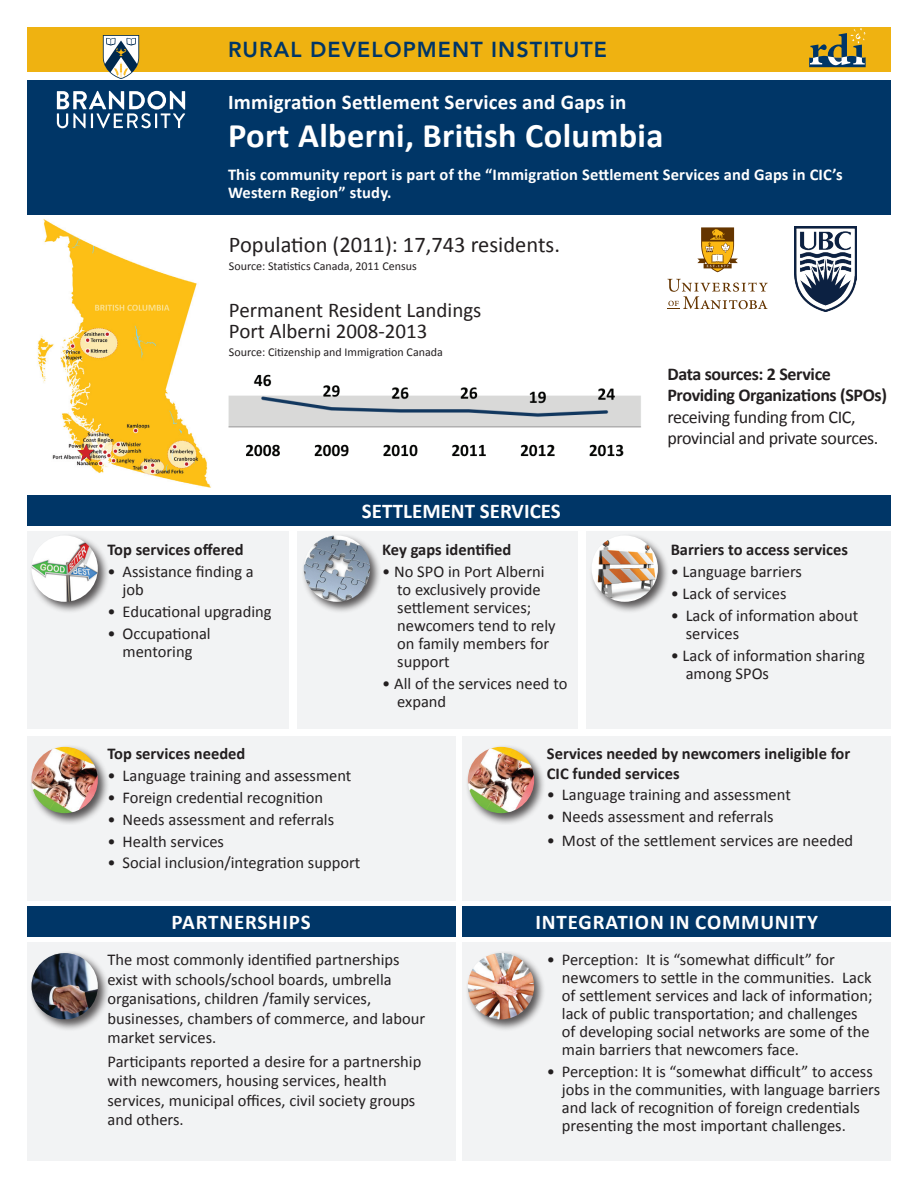
<style>
.page{position:relative;width:918px;height:1188px;background:#fff}
.page>*{position:absolute;margin:0;border:0;box-sizing:border-box;transform-origin:0 0}
.t1{font:700 34.5px "Calibri";letter-spacing:.01em;color:#fff}
.t2{font:22.5px "Calibri";color:#231f20}
.t3{font:800 21.45px "Avenir LT Std";letter-spacing:.05em;color:#003667}
.t4{font:700 21px "Calibri";letter-spacing:.01em;color:#fff}
.t5{font:21px/21px "Calibri";color:#231f20}
.t6{font:700 21px "Calibri";letter-spacing:.04em;color:#fff}
.t7{font:18px/21.6px "Calibri";letter-spacing:-.02em;color:#231f20}
.t8{font:700 18px/21.6px "Calibri";letter-spacing:-.02em;color:#231f20}
.t9{font:16.5px/18px "Calibri";color:#231f20}
.t10{font:700 16.5px/19.5px "Calibri";color:#231f20}
.t11{font:700 16.5px/18px "Calibri";letter-spacing:.01em;color:#fff}
.t12{font:12px "Calibri";color:#231f20}
</style>
<div class="page">
<img style="left:37px;top:219px;width:174px;height:269px">
<div style="left:27px;top:532px;width:261px;height:197px;background:#f2f3f4"></div>
<div style="left:297px;top:532px;width:281px;height:197px;background:#f2f3f4"></div>
<div style="left:586px;top:532px;width:305px;height:197px;background:#f2f3f4"></div>
<div style="left:27px;top:737px;width:428px;height:164px;background:#f2f3f4"></div>
<div style="left:463px;top:737px;width:428px;height:164px;background:#f2f3f4"></div>
<div style="left:27px;top:942px;width:428px;height:219px;background:#f2f3f4"></div>
<div style="left:463px;top:942px;width:428px;height:219px;background:#f2f3f4"></div>
<div style="left:27px;top:80px;width:864px;height:134px;background:#003667"></div>
<div style="left:27px;top:27px;width:864px;height:45px;background:#efb211"></div>
<svg style="left:103px;top:35px;width:36px;height:44px;background:#a2abab"></svg>
<svg style="left:57px;top:91px;width:128px;height:37px"></svg>
<svg style="left:809px;top:28px;width:57px;height:39px"></svg>
<div style="left:27px;top:495px;width:864px;height:31px;background:#003667"></div>
<div style="left:27px;top:906px;width:428px;height:31px;background:#003667"></div>
<div style="left:463px;top:906px;width:428px;height:31px;background:#003667"></div>
<div style="left:29px;top:533px;width:81px;height:81px;background:#231f20;opacity:.75"></div>
<img style="left:32px;top:535px;width:66px;height:67px;border-radius:33px">
<div style="left:29px;top:744px;width:81px;height:81px;background:#231f20;opacity:.75"></div>
<img style="left:32px;top:747px;width:66px;height:66px;border-radius:33px">
<div style="left:465px;top:744px;width:81px;height:81px;background:#231f20;opacity:.75"></div>
<img style="left:468px;top:747px;width:66px;height:66px;border-radius:33px">
<div style="left:29px;top:951px;width:81px;height:80px;background:#231f20;opacity:.75"></div>
<img style="left:32px;top:953px;width:66px;height:66px">
<div style="left:465px;top:951px;width:81px;height:80px;background:#231f20;opacity:.75"></div>
<img style="left:468px;top:953px;width:66px;height:66px;border-radius:33px">
<div style="left:589px;top:533px;width:81px;height:81px;background:#231f20;opacity:.75"></div>
<img style="left:592px;top:535px;width:66px;height:67px;border-radius:33px">
<div style="left:301px;top:533px;width:81px;height:81px;background:#231f20;opacity:.75"></div>
<img style="left:304px;top:535px;width:66px;height:67px;border-radius:33px">
<img style="left:228px;top:374px;width:413px;height:83px">
<img style="left:795px;top:227px;width:62px;height:84px">
<svg style="left:667px;top:279px;width:101px;height:30px"></svg>
<svg style="left:697px;top:227px;width:41px;height:46px"></svg>
<div style="left:78px;top:444px;width:17px;height:18px;background:#231f20;opacity:.75"></div>
<svg style="left:78px;top:444px;width:16px;height:17px"></svg>
<h3 class="t3" style="left:228px;top:37px;width:381px">RURAL DEVELOPMENT INSTITUTE</h3>
<p class="t4" style="left:228px;top:89px;width:400px">Immigration Settlement Services and Gaps in</p>
<h1 class="t1" style="left:228px;top:113px;width:437px">Port Alberni, British Columbia</h1>
<p class="t11" style="left:228px;top:166px;width:616px">This community report is part of the “Immigration Settlement Services and Gaps in CIC’s<br>Western Region” study.</p>
<h2 class="t2" style="left:229px;top:230px;width:333px">Population (2011): 17,743 residents.</h2>
<p class="t12" style="left:229px;top:258px;width:189px">Source: Statistics Canada, 2011 Census</p>
<p class="t5" style="left:229px;top:300px;width:254px">Permanent Resident Landings<br>Port Alberni 2008-2013</p>
<p class="t12" style="left:229px;top:345px;width:215px">Source: Citizenship and Immigration Canada</p>
<p class="t10" style="left:108px;top:540px;width:138px">Top services offered</p>
<p class="t9" style="left:123px;top:563px;width:133px;text-indent:-15px">• Assistance finding a job</p>
<p class="t9" style="left:108px;top:602px;width:166px">• Educational upgrading</p>
<p class="t9" style="left:108px;top:624px;width:105px;text-align:center">• Occupational mentoring</p>
<p class="t4" style="left:362px;top:498px;width:200px">SETTLEMENT SERVICES</p>
<p class="t10" style="left:382px;top:540px;width:131px">Key gaps identified</p>
<p class="t9" style="left:397px;top:563px;width:160px;text-indent:-15px">• No SPO in Port Alberni to exclusively provide settlement services; newcomers tend to rely on family members for support</p>
<p class="t9" style="left:397px;top:674px;width:172px;text-indent:-15px">• All of the services need to expand</p>
<p class="t8" style="left:667px;top:363px;width:221px">Data sources: 2 Service<br>Providing Organizations (SPOs)</p>
<p class="t7" style="left:667px;top:406px;width:213px">receiving funding from CIC, provincial and private sources.</p>
<p class="t10" style="left:671px;top:540px;width:179px">Barriers to access services</p>
<p class="t9" style="left:671px;top:563px;width:133px">• Language barriers</p>
<p class="t9" style="left:671px;top:584px;width:117px">• Lack of services</p>
<p class="t9" style="left:686px;top:606px;width:174px;text-indent:-15px">• Lack of information about services</p>
<p class="t9" style="left:686px;top:646px;width:181px;text-indent:-15px">• Lack of information sharing among SPOs</p>
<p class="t10" style="left:108px;top:744px;width:139px">Top services needed</p>
<p class="t9" style="left:108px;top:767px;width:246px">• Language training and assessment</p>
<p class="t9" style="left:108px;top:788px;width:217px">• Foreign credential recognition</p>
<p class="t9" style="left:108px;top:810px;width:228px">• Needs assessment and referrals</p>
<p class="t9" style="left:108px;top:832px;width:118px">• Health services</p>
<p class="t9" style="left:108px;top:854px;width:254px">• Social inclusion/integration support</p>
<p class="t10" style="left:547px;top:744px;width:305px">Services needed by newcomers ineligible for<br>CIC funded services</p>
<p class="t9" style="left:547px;top:786px;width:246px">• Language training and assessment</p>
<p class="t9" style="left:547px;top:808px;width:228px">• Needs assessment and referrals</p>
<p class="t9" style="left:547px;top:831px;width:308px">• Most of the settlement services are needed</p>
<p class="t4" style="left:172px;top:909px;width:37px">PArtners</p>
<p class="t4" style="left:268px;top:909px;width:24px">hips</p>
<p class="t6" style="left:536px;top:909px;width:284px">INTEGRATION IN COMMUNITY</p>
<p class="t9" style="left:108px;top:950px;width:319px;line-height:19.5px">The most commonly identified partnerships exist with schools/school boards, umbrella organisations, children /family services, businesses, chambers of commerce, and labour market services.</p>
<p class="t9" style="left:108px;top:1052px;width:315px;line-height:19.5px">Participants reported a desire for a partnership with newcomers, housing services, health services, municipal offices, civil society groups and others.</p>
<p class="t9" style="left:562px;top:951px;width:312px;text-indent:-15px">• Perception: It is “somewhat difficult” for newcomers to settle in the communities. Lack of settlement services and lack of information; lack of public transportation; and challenges of developing social networks are some of the main barriers that newcomers face.</p>
<p class="t9" style="left:562px;top:1063px;width:320px;text-indent:-15px">• Perception: It is “somewhat difficult” to access jobs in the communities, with language barriers and lack of recognition of foreign credentials presenting the most important challenges.</p>
</div>
